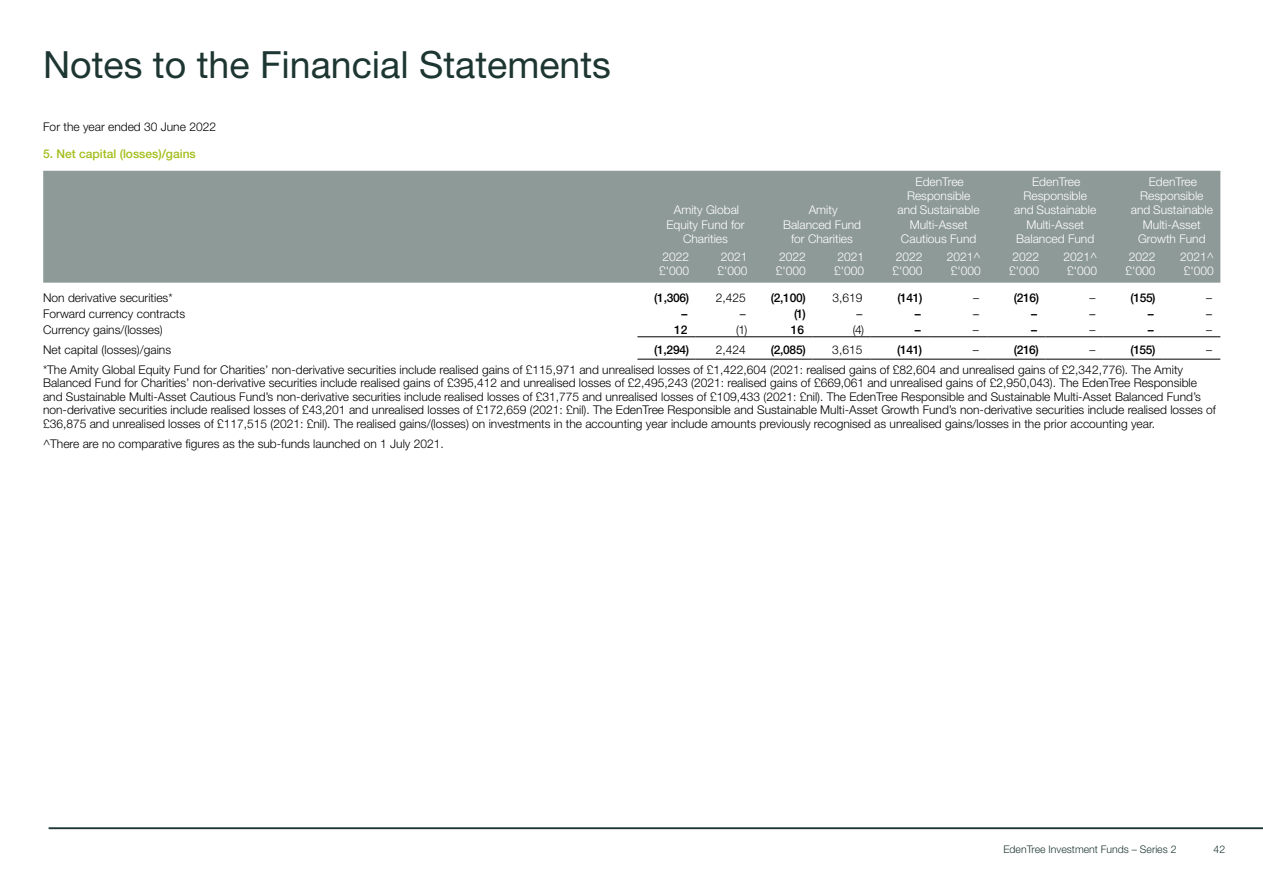
<style>
.page{position:relative;width:1263px;height:894px;background:#fff}
.page>*{position:absolute;margin:0;border:0;box-sizing:border-box;transform-origin:0 0}
.t1{font:37.5px "Helvetica Neue";color:#1d3632}
.t2{font:300 12px/13.5px "Helvetica Neue";color:#000}
.t3{font:300 12px/14.4px "Helvetica Neue";color:#fff;text-align:center}
.t4{font:500 12px "Helvetica Neue";letter-spacing:-.035em;color:#000}
.t5{font:500 12px "Helvetica Neue";color:#a2be1a}
.t6{font:12px "Calibri";color:#000}
.t7{font:300 10.5px "Helvetica Neue";color:#1d3632}
</style>
<div class="page">
<hr style="left:49px;top:827px;width:1214px;height:1px;background:#1d3632">
<div style="left:43px;top:171px;width:1177px;height:111px;background:#8e9a98"></div>
<hr style="left:637px;top:336px;width:58px;height:1px;background:#000">
<hr style="left:637px;top:358px;width:58px;height:1px;background:#000">
<hr style="left:695px;top:336px;width:59px;height:1px;background:#000">
<hr style="left:695px;top:358px;width:59px;height:1px;background:#000">
<hr style="left:754px;top:336px;width:58px;height:1px;background:#000">
<hr style="left:754px;top:358px;width:58px;height:1px;background:#000">
<hr style="left:812px;top:336px;width:58px;height:1px;background:#000">
<hr style="left:812px;top:358px;width:58px;height:1px;background:#000">
<hr style="left:870px;top:336px;width:59px;height:1px;background:#000">
<hr style="left:870px;top:358px;width:59px;height:1px;background:#000">
<hr style="left:929px;top:336px;width:58px;height:1px;background:#000">
<hr style="left:929px;top:358px;width:58px;height:1px;background:#000">
<hr style="left:987px;top:336px;width:58px;height:1px;background:#000">
<hr style="left:987px;top:358px;width:58px;height:1px;background:#000">
<hr style="left:1045px;top:336px;width:58px;height:1px;background:#000">
<hr style="left:1045px;top:358px;width:58px;height:1px;background:#000">
<hr style="left:1103px;top:336px;width:59px;height:1px;background:#000">
<hr style="left:1103px;top:358px;width:59px;height:1px;background:#000">
<hr style="left:1162px;top:336px;width:58px;height:1px;background:#000">
<hr style="left:1162px;top:358px;width:58px;height:1px;background:#000">
<h1 class="t1" style="left:43px;top:42px;width:569px">Notes to the Financial Statements</h1>
<p class="t2" style="left:43px;top:120px;width:174px">For the year ended 30 June 2022</p>
<p class="t5" style="left:43px;top:146px;width:154px">5. Net capital (losses)/gains</p>
<p class="t3" style="left:666px;top:203px;width:80px">Amity Global<br>Equity Fund for<br>Charities</p>
<p class="t3" style="left:783px;top:203px;width:80px">Amity<br>Balanced Fund for Charities</p>
<p class="t3" style="left:897px;top:174px;width:84px">EdenTree<br>Responsible and Sustainable<br>Multi-Asset<br>Cautious Fund</p>
<p class="t3" style="left:1014px;top:174px;width:84px">EdenTree<br>Responsible and Sustainable<br>Multi-Asset<br>Balanced Fund</p>
<p class="t3" style="left:1130px;top:174px;width:84px">EdenTree<br>Responsible and Sustainable<br>Multi-Asset<br>Growth Fund</p>
<p class="t3" style="left:659px;top:249px;width:32px;text-align:left">2022 £'000</p>
<p class="t3" style="left:717px;top:249px;width:32px;text-align:left">2021 £'000</p>
<p class="t3" style="left:776px;top:249px;width:32px;text-align:left">2022 £'000</p>
<p class="t3" style="left:834px;top:249px;width:32px;text-align:left">2021 £'000</p>
<p class="t3" style="left:892px;top:249px;width:32px;text-align:left">2022 £'000</p>
<p class="t3" style="left:946px;top:249px;width:35px">2021^ £'000</p>
<p class="t3" style="left:1009px;top:249px;width:32px;text-align:left">2022 £'000</p>
<p class="t3" style="left:1063px;top:249px;width:35px">2021^ £'000</p>
<p class="t3" style="left:1125px;top:249px;width:32px;text-align:left">2022 £'000</p>
<p class="t3" style="left:1180px;top:249px;width:35px">2021^ £'000</p>
<p class="t2" style="left:43px;top:290px;width:131px">Non derivative securities*</p>
<p class="t4" style="left:654px;top:290px;width:37px">(1,306)</p>
<p class="t2" style="left:716px;top:290px;width:32px">2,425</p>
<p class="t4" style="left:771px;top:290px;width:37px">(2,100)</p>
<p class="t2" style="left:832px;top:290px;width:32px">3,619</p>
<p class="t4" style="left:897px;top:290px;width:27px">(141)</p>
<p class="t2" style="left:973px;top:290px;width:7px">–</p>
<p class="t4" style="left:1014px;top:290px;width:27px">(216)</p>
<p class="t2" style="left:1089px;top:290px;width:7px">–</p>
<p class="t4" style="left:1130px;top:290px;width:27px">(155)</p>
<p class="t2" style="left:1206px;top:290px;width:7px">–</p>
<p class="t2" style="left:43px;top:306px;width:144px">Forward currency contracts</p>
<p class="t4" style="left:681px;top:306px;width:7px">–</p>
<p class="t6" style="left:740px;top:305px;width:7px">–</p>
<p class="t4" style="left:794px;top:306px;width:13px">(1)</p>
<p class="t6" style="left:856px;top:305px;width:7px">–</p>
<p class="t4" style="left:914px;top:306px;width:7px">–</p>
<p class="t6" style="left:973px;top:305px;width:7px">–</p>
<p class="t4" style="left:1031px;top:306px;width:7px">–</p>
<p class="t6" style="left:1089px;top:305px;width:7px">–</p>
<p class="t4" style="left:1147px;top:306px;width:7px">–</p>
<p class="t6" style="left:1206px;top:305px;width:7px">–</p>
<p class="t2" style="left:43px;top:322px;width:121px">Currency gains/(losses)</p>
<p class="t4" style="left:674px;top:322px;width:15px">12</p>
<p class="t2" style="left:736px;top:322px;width:13px">(1)</p>
<p class="t4" style="left:790px;top:322px;width:15px">16</p>
<p class="t2" style="left:853px;top:322px;width:13px">(4)</p>
<p class="t4" style="left:914px;top:322px;width:7px">–</p>
<p class="t2" style="left:973px;top:322px;width:7px">–</p>
<p class="t4" style="left:1031px;top:322px;width:7px">–</p>
<p class="t2" style="left:1089px;top:322px;width:7px">–</p>
<p class="t4" style="left:1147px;top:322px;width:7px">–</p>
<p class="t2" style="left:1206px;top:322px;width:7px">–</p>
<p class="t2" style="left:43px;top:342px;width:130px">Net capital (losses)/gains</p>
<p class="t4" style="left:654px;top:342px;width:37px">(1,294)</p>
<p class="t2" style="left:715px;top:342px;width:32px">2,424</p>
<p class="t4" style="left:770px;top:342px;width:37px">(2,085)</p>
<p class="t2" style="left:832px;top:342px;width:32px">3,615</p>
<p class="t4" style="left:897px;top:342px;width:27px">(141)</p>
<p class="t2" style="left:973px;top:342px;width:7px">–</p>
<p class="t4" style="left:1014px;top:342px;width:27px">(216)</p>
<p class="t2" style="left:1089px;top:342px;width:7px">–</p>
<p class="t4" style="left:1130px;top:342px;width:27px">(155)</p>
<p class="t2" style="left:1206px;top:342px;width:7px">–</p>
<p class="t2" style="left:43px;top:362px;width:1174px">*The Amity Global Equity Fund for Charities’ non-derivative securities include realised gains of £115,971 and unrealised losses of £1,422,604 (2021: realised gains of £82,604 and unrealised gains of £2,342,776). The Amity Balanced Fund for Charities’ non-derivative securities include realised gains of £395,412 and unrealised losses of £2,495,243 (2021: realised gains of £669,061 and unrealised gains of £2,950,043). The EdenTree Responsible and Sustainable Multi-Asset Cautious Fund’s non-derivative securities include realised losses of £31,775 and unrealised losses of £109,433 (2021: £nil). The EdenTree Responsible and Sustainable Multi-Asset Balanced Fund’s non-derivative securities include realised losses of £43,201 and unrealised losses of £172,659 (2021: £nil). The EdenTree Responsible and Sustainable Multi-Asset Growth Fund’s non-derivative securities include realised losses of £36,875 and unrealised losses of £117,515 (2021: £nil). The realised gains/(losses) on investments in the accounting year include amounts previously recognised as unrealised gains/losses in the prior accounting year.</p>
<p class="t2" style="left:43px;top:436px;width:402px">^There are no comparative figures as the sub-funds launched on 1 July 2021.</p>
<p class="t7" style="left:1003px;top:842px;width:175px">EdenTree Investment Funds – Series 2</p>
<p class="t7" style="left:1213px;top:842px;width:13px">42</p>
</div>
